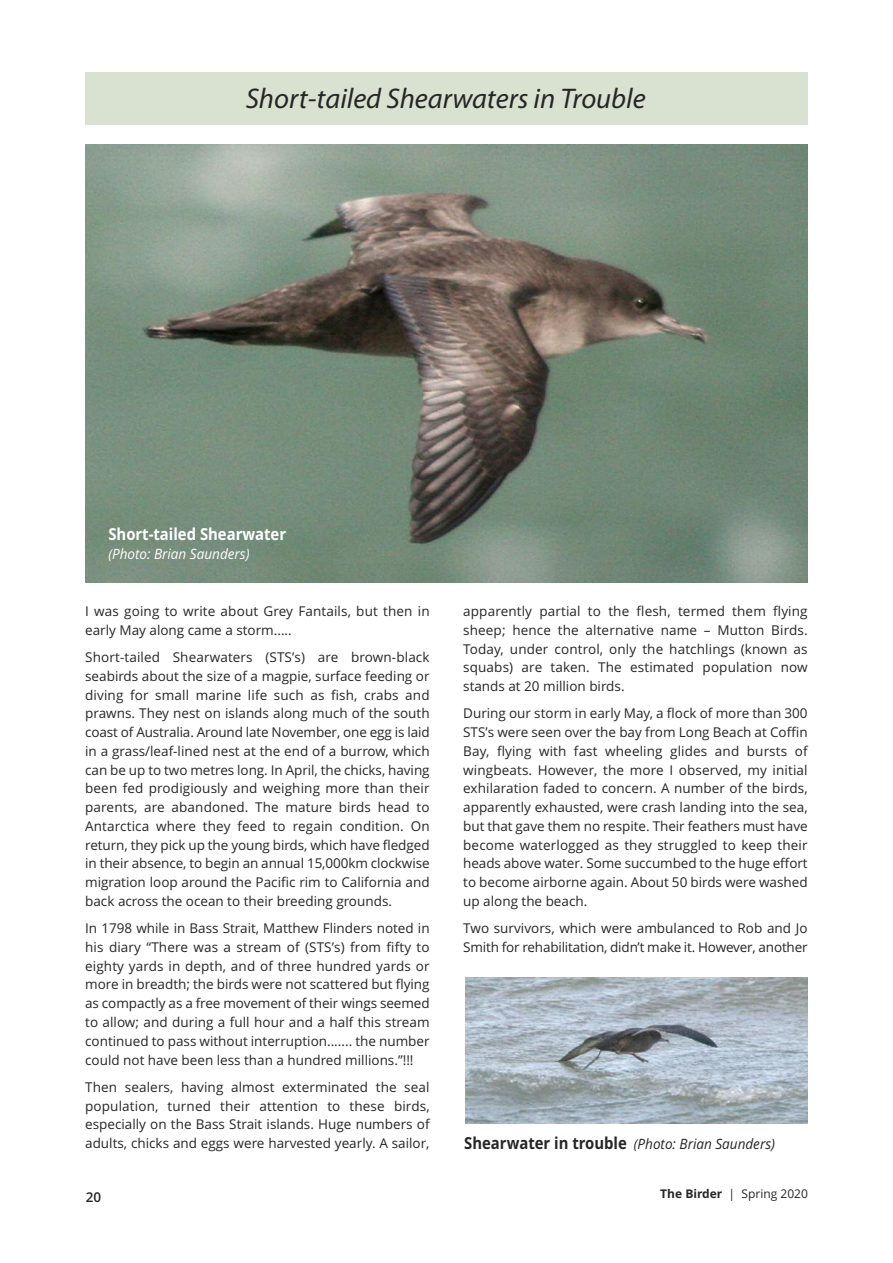
<style>
.page{position:relative;width:893px;height:1263px;background:#fff}
.page>*{position:absolute;margin:0;border:0;box-sizing:border-box;transform-origin:0 0}
.t1{font:italic 28.5px "Myriad Pro";color:#272627}
.t2{font:700 16.5px "Open Sans";color:#fff;scale:.9 1}
.t3{font:italic 14.25px "Open Sans";color:#272627;scale:.95 1}
.t4{font:italic 14.25px "Open Sans";color:#fff;scale:.95 1}
.t5{font:13.5px/18.8px "Open Sans";color:#272627;text-align:justify}
.t6{font:600 13.5px "Open Sans";color:#272627}
.t7{font:12px "Open Sans";color:#272627}
.s1{font-size:13.5px}
.s2{font-weight:700;font-style:normal;font-size:16.5px}
.s3{font-weight:700}
</style>
<div class="page">
<img style="left:85px;top:144px;width:722px;height:439px">
<div style="left:85px;top:73px;width:722px;height:52px;background:#d9e1d1"></div>
<img style="left:466px;top:978px;width:342px;height:145px">
<h1 class="t1" style="left:246px;top:88px;width:401px">Short-tailed Shearwaters in Trouble</h1>
<p class="t2" style="left:108px;top:525px;width:199px">Short-tailed Shearwater</p>
<p class="t4" style="left:108px;top:546px;width:150px"><span class="s1">(</span>Photo: Brian Saunders)</p>
<p class="t5" style="left:85px;top:602px;width:346px">I was going to write about Grey Fantails, but then in early May along came a storm.....</p>
<p class="t5" style="left:85px;top:648px;width:346px">Short-tailed Shearwaters (STS’s) are brown-black seabirds about the size of a magpie, surface feeding or diving for small marine life such as fish, crabs and prawns. They nest on islands along much of the south coast of Australia. Around late November, one egg is laid in a grass/leaf-lined nest at the end of a burrow, which can be up to two metres long. In April, the chicks, having been fed prodigiously and weighing more than their parents, are abandoned. The mature birds head to Antarctica where they feed to regain condition. On return, they pick up the young birds, which have fledged in their absence, to begin an annual 15,000km clockwise migration loop around the Pacific rim to California and back across the ocean to their breeding grounds.</p>
<p class="t5" style="left:85px;top:919px;width:346px">In 1798 while in Bass Strait, Matthew Flinders noted in his diary “There was a stream of (STS’s) from fifty to eighty yards in depth, and of three hundred yards or more in breadth; the birds were not scattered but flying as compactly as a free movement of their wings seemed to allow; and during a full hour and a half this stream continued to pass without interruption....... the number could not have been less than a hundred millions.”!!!</p>
<p class="t5" style="left:85px;top:1078px;width:346px">Then sealers, having almost exterminated the seal population, turned their attention to these birds, especially on the Bass Strait islands. Huge numbers of adults, chicks and eggs were harvested yearly. A sailor,</p>
<p class="t5" style="left:463px;top:602px;width:346px">apparently partial to the flesh, termed them flying sheep; hence the alternative name – Mutton Birds.<br>Today, under control, only the hatchlings (known as squabs) are taken. The estimated population now stands at 20 million birds.</p>
<p class="t5" style="left:463px;top:704px;width:346px">During our storm in early May, a flock of more than 300<br>STS’s were seen over the bay from Long Beach at Coffin Bay, flying with fast wheeling glides and bursts of wingbeats. However, the more I observed, my initial exhilaration faded to concern. A number of the birds, apparently exhausted, were crash landing into the sea, but that gave them no respite. Their feathers must have become waterlogged as they struggled to keep their heads above water. Some succumbed to the huge effort to become airborne again. About 50 birds were washed up along the beach.</p>
<p class="t5" style="left:463px;top:919px;width:346px">Two survivors, which were ambulanced to Rob and Jo<br>Smith for rehabilitation, didn’t make it. However, another</p>
<p class="t3" style="left:464px;top:1136px;width:329px"><span class="s2">Shearwater in trouble</span> <span class="s1">(</span>Photo: Brian Saunders)</p>
<p class="t6" style="left:86px;top:1189px;width:17px">20</p>
<p class="t7" style="left:660px;top:1187px;width:149px"><span class="s3">The Birder</span> | Spring 2020</p>
</div>
